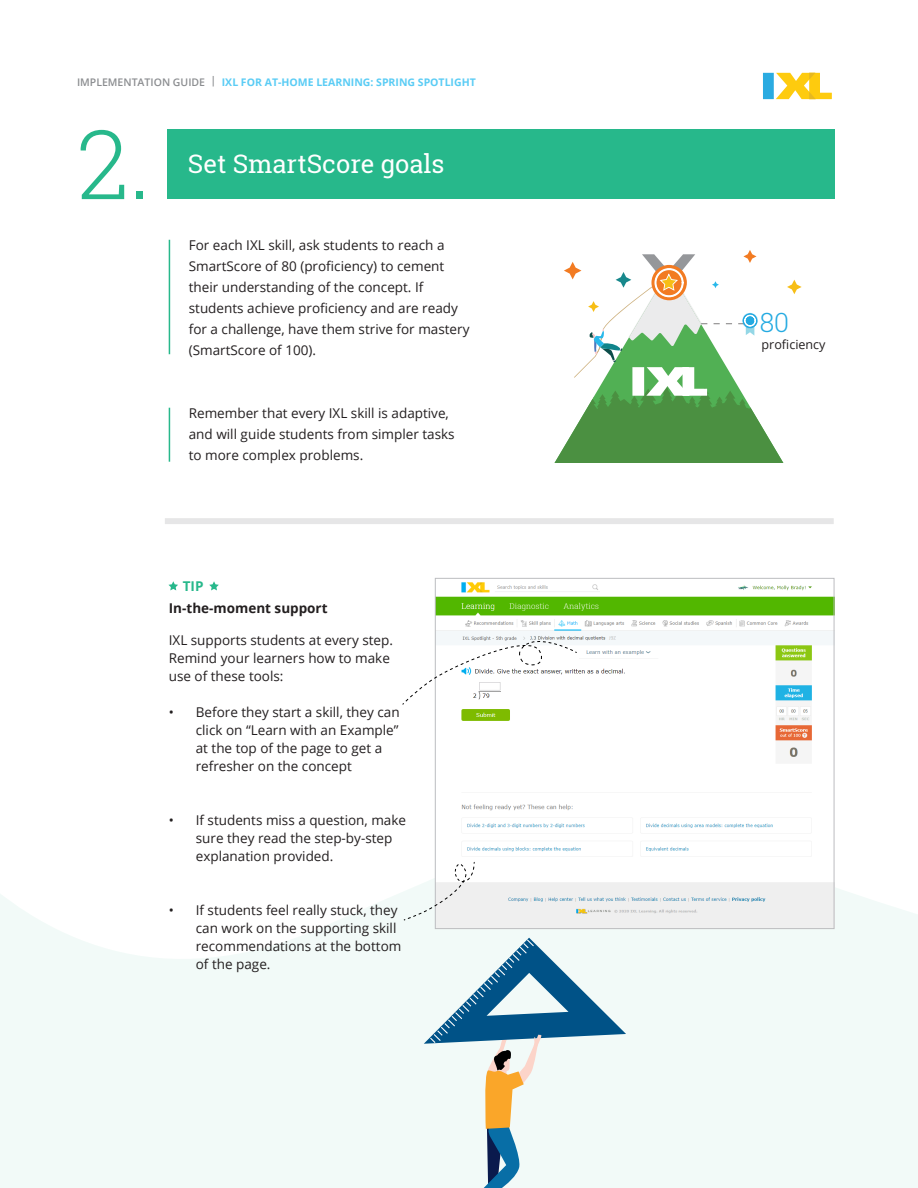
<style>
.page{position:relative;width:918px;height:1188px;background:#fff}
.page>*{position:absolute;margin:0;border:0;box-sizing:border-box;transform-origin:0 0}
.t1{font:300 96px "Roboto Slab";color:#27b88b}
.t2{font:300 26.55px "Roboto Slab";color:#24aae1}
.t3{font:25.5px "Roboto Slab";color:#fff}
.t4{font:13.5px/18px "Open Sans";color:#231f20}
.t5{font:700 13.5px "Open Sans";color:#231f20}
.t6{font:700 13.5px "Open Sans";color:#27b88b}
.t7{font:12.6px "Open Sans";color:#231f20}
.t8{font:700 10.5px "Open Sans";color:#5accf5}
.s1{font-weight:600;color:#8b8d90}
</style>
<div class="page">
<svg style="left:0;top:680px;width:918px;height:508px;fill:#f2faf8"></svg>
<div style="left:168px;top:129px;width:667px;height:70px;background:#27b88b"></div>
<img style="left:437px;top:582px;width:395px;height:345px">
<div style="left:763px;top:73px;width:11px;height:26px;background:#2aabe1"></div>
<svg style="left:776px;top:73px;width:56px;height:26px"></svg>
<hr style="left:169px;top:240px;width:1px;height:114px;background:#27b88b">
<hr style="left:169px;top:408px;width:1px;height:54px;background:#27b88b">
<svg style="left:168px;top:581px;width:10px;height:9px"></svg>
<svg style="left:209px;top:581px;width:10px;height:9px"></svg>
<svg style="left:424px;top:938px;width:202px;height:250px"></svg>
<svg style="left:554px;top:250px;width:248px;height:213px"></svg>
<div style="left:165px;top:518px;width:669px;height:6px;background:#e6e6e7"></div>
<svg style="left:403px;top:636px;width:174px;height:69px"></svg>
<svg style="left:404px;top:861px;width:71px;height:59px"></svg>
<p class="t8" style="left:77px;top:75px;width:400px"><span class="s1">IMPLEMENTATION GUIDE |</span> IXL FOR AT-HOME LEARNING: SPRING SPOTLIGHT</p>
<p class="t1" style="left:77px;top:99px;width:76px">2.</p>
<p class="t3" style="left:188px;top:147px;width:258px">Set SmartScore goals</p>
<p class="t4" style="left:189px;top:234px;width:282px;line-height:21px">For each IXL skill, ask students to reach a SmartScore of 80 (proficiency) to cement their understanding of the concept. If students achieve proficiency and are ready for a challenge, have them strive for mastery (SmartScore of 100).</p>
<p class="t4" style="left:189px;top:402px;width:267px;line-height:21px">Remember that every IXL skill is adaptive, and will guide students from simpler tasks to more complex problems.</p>
<p class="t6" style="left:183px;top:576px;width:22px">TIP</p>
<p class="t5" style="left:169px;top:599px;width:160px">In-the-moment support</p>
<p class="t4" style="left:169px;top:631px;width:226px">IXL supports students at every step.<br>Remind your learners how to make use of these tools:</p>
<p class="t4" style="left:196px;top:703px;width:205px;text-indent:-27px">• Before they start a skill, they can click on “Learn with an Example” at the top of the page to get a refresher on the concept</p>
<p class="t4" style="left:196px;top:811px;width:212px;text-indent:-27px">• If students miss a question, make sure they read the step-by-step explanation provided.</p>
<p class="t4" style="left:196px;top:901px;width:207px;text-indent:-27px">• If students feel really stuck, they can work on the supporting skill recommendations at the bottom of the page.</p>
<p class="t2" style="left:760px;top:304px;width:31px">80</p>
<p class="t7" style="left:762px;top:336px;width:66px">proficiency</p>
</div>
